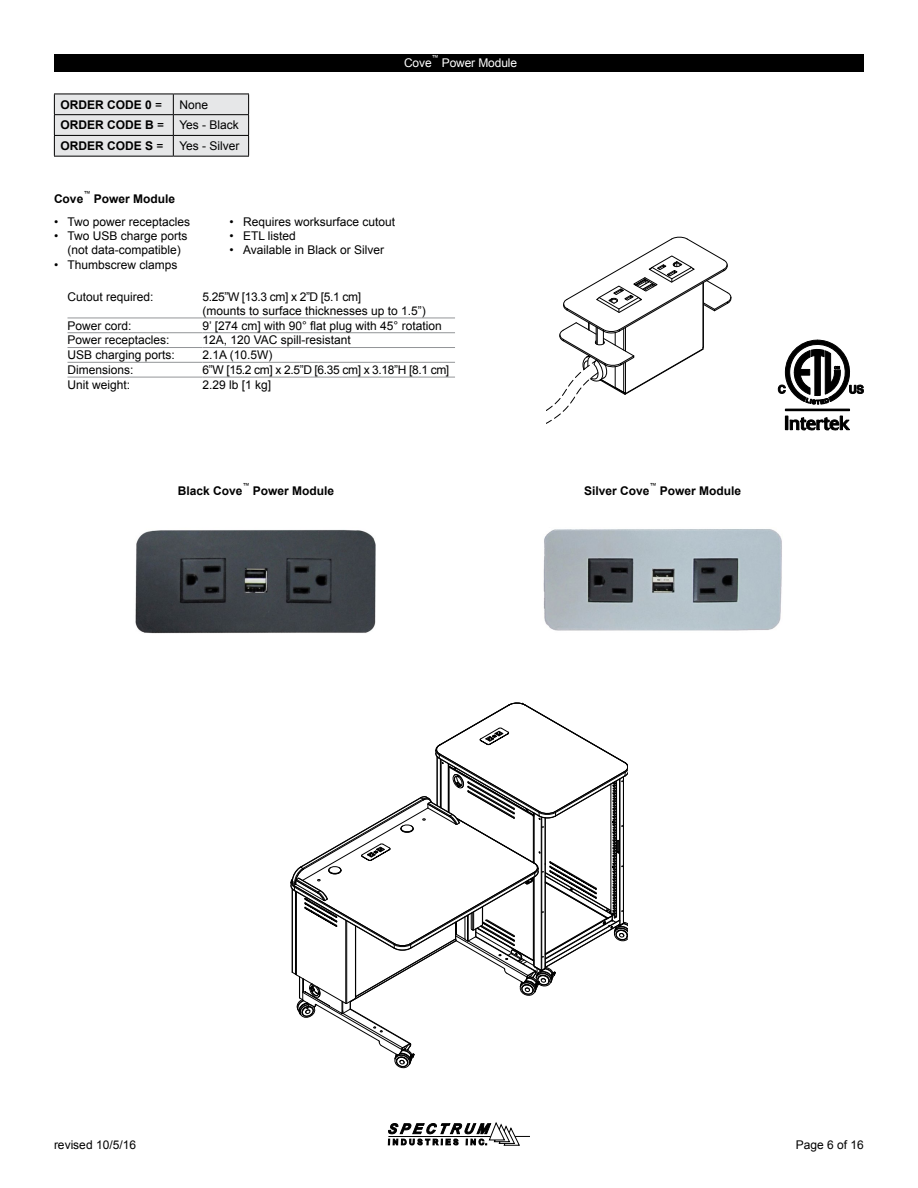
<style>
.page{position:relative;width:918px;height:1188px;background:#fff}
.page>*{position:absolute;margin:0;border:0;box-sizing:border-box;transform-origin:0 0}
.t1{font:12px/14.4px "Arial";color:#000}
.t2{font:700 12px "Arial";color:#000}
.t3{font:12px "Arial";letter-spacing:-.03em;color:#000}
.t4{font:12px "Arial";letter-spacing:-.01em;color:#fff}
.t5{font:italic 7.05px "Arial";color:#000}
.t6{font:italic 7.05px "Arial";color:#fff}
.s1{font-weight:400}
</style>
<div class="page">
<img style="left:135px;top:529px;width:241px;height:104px">
<img style="left:543px;top:529px;width:239px;height:102px">
<svg style="left:546px;top:237px;width:186px;height:187px"></svg>
<svg style="left:778px;top:340px;width:86px;height:64px"></svg>
<div style="left:785px;top:409px;width:65px;height:2px;border:1px solid #000"></div>
<svg style="left:790px;top:416px;width:60px;height:14px"></svg>
<div style="left:785px;top:416px;width:3px;height:14px;border:1px solid #000"></div>
<svg style="left:290px;top:702px;width:338px;height:367px"></svg>
<hr style="left:68px;top:318px;width:134px;height:1px;background:#939598">
<hr style="left:202px;top:318px;width:253px;height:1px;background:#939598">
<hr style="left:68px;top:332px;width:134px;height:1px;background:#939598">
<hr style="left:202px;top:332px;width:253px;height:1px;background:#939598">
<hr style="left:68px;top:347px;width:134px;height:1px;background:#939598">
<hr style="left:202px;top:347px;width:253px;height:1px;background:#939598">
<hr style="left:68px;top:362px;width:134px;height:1px;background:#939598">
<hr style="left:202px;top:362px;width:253px;height:1px;background:#939598">
<hr style="left:68px;top:377px;width:134px;height:1px;background:#939598">
<hr style="left:202px;top:377px;width:253px;height:1px;background:#939598">
<div style="left:54px;top:54px;width:810px;height:17px;background:#000"></div>
<svg style="left:401px;top:71px;width:119px;height:1px"></svg>
<hr style="left:54px;top:156px;width:119px;height:1px;background:#000">
<hr style="left:173px;top:156px;width:76px;height:1px;background:#000">
<svg style="left:54px;top:94px;width:195px;height:62px;background:#d8d9da"></svg>
<svg style="left:388px;top:1122px;width:142px;height:24px"></svg>
<p class="t2" style="left:60px;top:96px;width:103px">ORDER CODE 0 <span class="s1">=</span></p>
<p class="t1" style="left:179px;top:97px;width:30px">None</p>
<p class="t2" style="left:60px;top:117px;width:105px">ORDER CODE B <span class="s1">=</span></p>
<p class="t1" style="left:179px;top:118px;width:61px">Yes - Black</p>
<p class="t2" style="left:60px;top:138px;width:105px">ORDER CODE S <span class="s1">=</span></p>
<p class="t1" style="left:179px;top:139px;width:62px">Yes - Silver</p>
<p class="t6" style="left:432px;top:53px;width:8px">™</p>
<p class="t4" style="left:404px;top:55px;width:29px">Cove</p>
<p class="t4" style="left:442px;top:55px;width:77px">Power Module</p>
<p class="t5" style="left:83px;top:189px;width:8px">™</p>
<p class="t2" style="left:54px;top:191px;width:31px">Cove</p>
<p class="t2" style="left:94px;top:191px;width:83px">Power Module</p>
<p class="t1" style="left:54px;top:214px;width:138px">• Two power receptacles</p>
<p class="t1" style="left:54px;top:229px;width:135px;text-align:center">• Two USB charge ports (not data-compatible)</p>
<p class="t1" style="left:54px;top:258px;width:125px">• Thumbscrew clamps</p>
<p class="t1" style="left:230px;top:214px;width:167px">• Requires worksurface cutout</p>
<p class="t1" style="left:230px;top:229px;width:68px">• ETL listed</p>
<p class="t1" style="left:230px;top:243px;width:156px">• Available in Black or Silver</p>
<p class="t1" style="left:68px;top:289px;width:88px">Cutout required:</p>
<p class="t1" style="left:202px;top:289px;width:225px">5.25”W [13.3 cm] x 2”D [5.1 cm]<br>(mounts to surface thicknesses up to 1.5”)</p>
<p class="t1" style="left:68px;top:318px;width:66px">Power cord:</p>
<p class="t1" style="left:202px;top:318px;width:241px">9’ [274 cm] with 90° flat plug with 45° rotation</p>
<p class="t1" style="left:68px;top:333px;width:104px">Power receptacles:</p>
<p class="t1" style="left:202px;top:333px;width:150px">12A, 120 VAC spill-resistant</p>
<p class="t1" style="left:68px;top:348px;width:109px">USB charging ports:</p>
<p class="t1" style="left:202px;top:348px;width:72px">2.1A (10.5W)</p>
<p class="t1" style="left:68px;top:363px;width:68px">Dimensions:</p>
<p class="t3" style="left:202px;top:362px;width:248px">6”W [15.2 cm] x 2.5”D [6.35 cm] x 3.18”H [8.1 cm]</p>
<p class="t1" style="left:68px;top:378px;width:64px">Unit weight:</p>
<p class="t1" style="left:202px;top:378px;width:70px">2.29 lb [1 kg]</p>
<p class="t5" style="left:243px;top:481px;width:8px">™</p>
<p class="t5" style="left:649px;top:481px;width:8px">™</p>
<p class="t2" style="left:178px;top:483px;width:66px">Black Cove</p>
<p class="t2" style="left:253px;top:483px;width:83px">Power Module</p>
<p class="t2" style="left:584px;top:483px;width:67px">Silver Cove</p>
<p class="t2" style="left:660px;top:483px;width:83px">Power Module</p>
<p class="t1" style="left:54px;top:1137px;width:84px">revised 10/5/16</p>
<p class="t1" style="left:796px;top:1137px;width:70px">Page 6 of 16</p>
</div>
